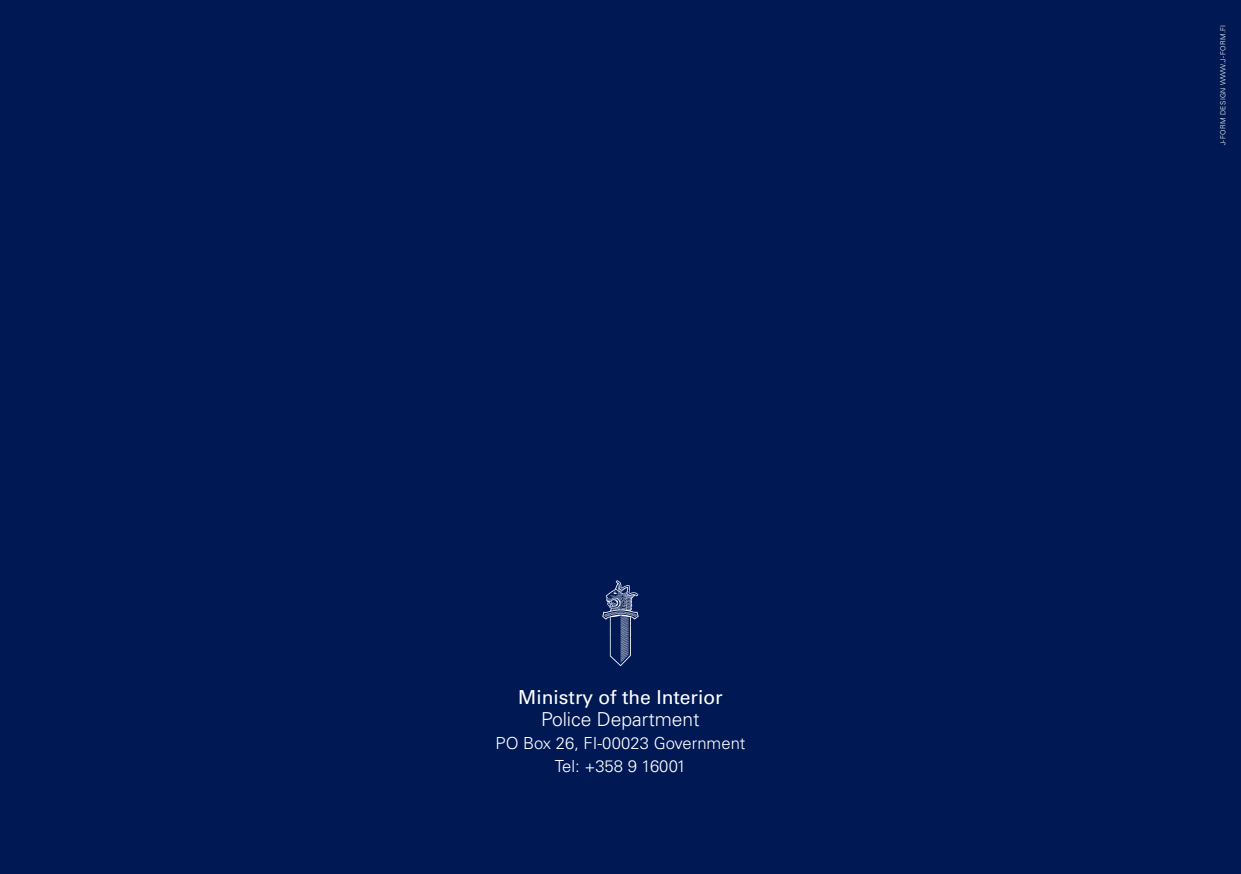
<style>
.page{position:relative;width:1241px;height:874px;background:#fff}
.page>*{position:absolute;margin:0;border:0;box-sizing:border-box;transform-origin:0 0}
.t1{font:19.25px "Univers";color:#fff}
.t2{font:300 19.25px "Univers";color:#fff}
.t3{font:300 16.62px/22.8px "Univers";color:#fff;text-align:center}
.t4{font:300 7px "Univers";letter-spacing:.05em;color:#fff}
</style>
<div class="page">
<div style="left:0;top:0;width:1240px;height:873px;background:#001954"></div>
<svg style="left:602px;top:580px;width:36px;height:86px"></svg>
<p class="t1" style="left:518px;top:685px;width:206px">Ministry of the Interior</p>
<p class="t2" style="left:541px;top:707px;width:160px">Police Department</p>
<p class="t3" style="left:495px;top:731px;width:251px">PO Box 26, FI-00023 Government<br>Tel: +358 9 16001</p>
<p class="t4" style="left:1218px;top:145px;width:122px;rotate:-90deg">J-FORM DESIGN WWW.J-FORM.FI</p>
</div>
